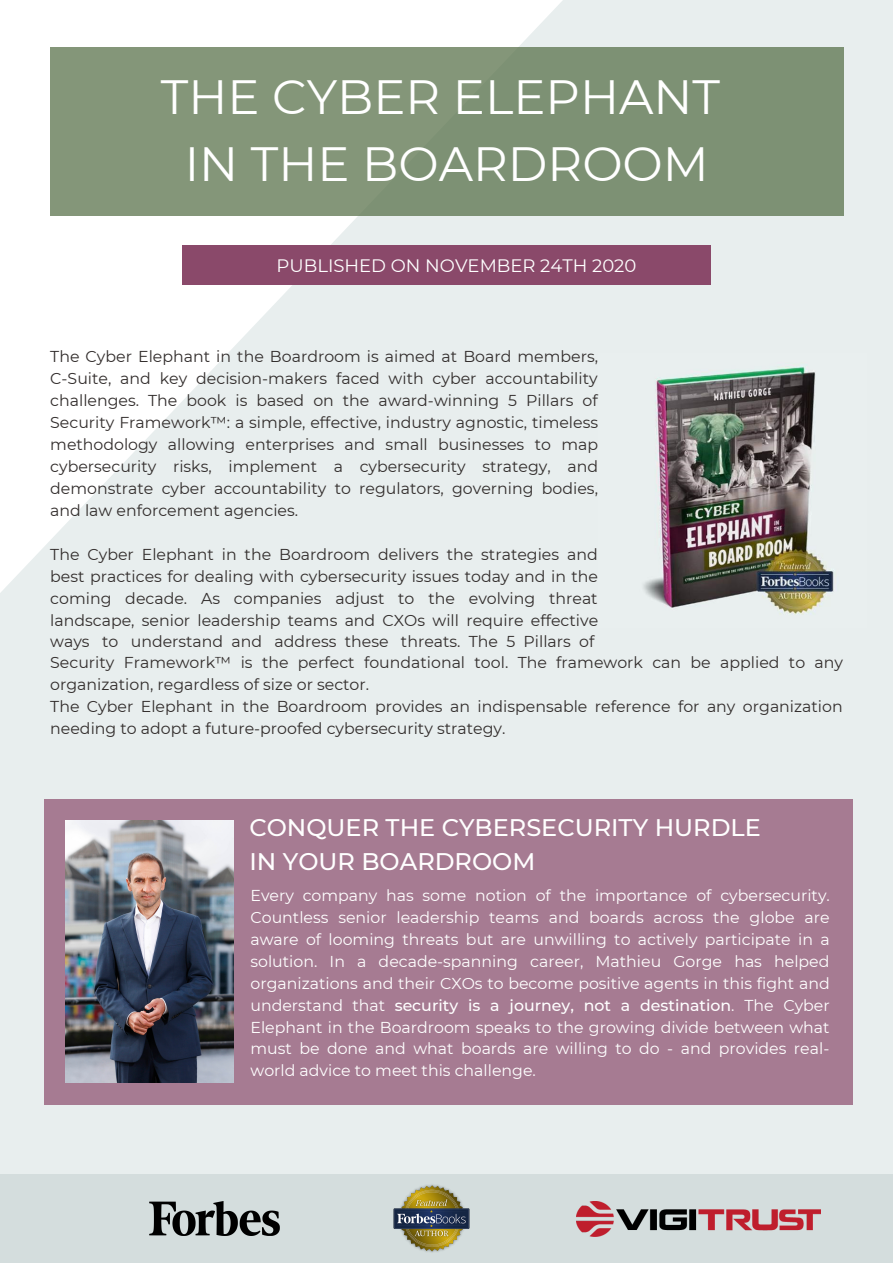
<style>
.page{position:relative;width:893px;height:1263px;background:#e8eeee}
.page>*{position:absolute;margin:0;border:0;box-sizing:border-box;transform-origin:0 0}
.t1{font:48px/67px "Montserrat";color:#fff;text-align:center}
.t2{font:500 24px/33.2px "Montserrat";color:#fff}
.t3{font:18px "Montserrat";color:#fff}
.t4{font:15.75px/21.8px "Montserrat";color:#322d2c;text-align:justify}
.t5{font:15.75px/22px "Montserrat";color:#fff;text-align:justify}
.s1{font-weight:500}
</style>
<div class="page">
<img style="left:643px;top:366px;width:191px;height:249px">
<svg style="left:0;top:0;width:622px;height:593px"></svg>
<div style="left:50px;top:48px;width:793px;height:168px;background:#7d9174"></div>
<div style="left:182px;top:246px;width:529px;height:39px;background:#8a496a"></div>
<div style="left:44px;top:799px;width:808px;height:305px;background:#a67b92"></div>
<img style="left:66px;top:820px;width:167px;height:262px">
<div style="left:0;top:1174px;width:893px;height:89px;background:#d4dddd"></div>
<img style="left:150px;top:1201px;width:129px;height:34px">
<img style="left:576px;top:1202px;width:244px;height:34px">
<img style="left:393px;top:1184px;width:77px;height:68px">
<h1 class="t1" style="left:161px;top:63px;width:561px">THE CYBER ELEPHANT<br>IN THE BOARDROOM</h1>
<p class="t3" style="left:277px;top:254px;width:361px">PUBLISHED ON NOVEMBER 24TH 2020</p>
<p class="t4" style="left:50px;top:345px;width:549px">The Cyber Elephant in the Boardroom is aimed at Board members, C-Suite, and key decision-makers faced with cyber accountability challenges. The book is based on the award-winning 5 Pillars of Security Framework™: a simple, effective, industry agnostic, timeless methodology allowing enterprises and small businesses to map cybersecurity risks, implement a cybersecurity strategy, and demonstrate cyber accountability to regulators, governing bodies, and law enforcement agencies.</p>
<p class="t4" style="left:50px;top:543px;width:794px;text-align:left">The Cyber Elephant in the Boardroom delivers the strategies and<br>best practices for dealing with cybersecurity issues today and in the<br>coming decade. As companies adjust to the evolving threat<br>landscape, senior leadership teams and CXOs will require effective<br>ways to understand and address these threats. The 5 Pillars of<br>Security Framework™ is the perfect foundational tool. The framework can be applied to any organization, regardless of size or sector.<br>The Cyber Elephant in the Boardroom provides an indispensable reference for any organization needing to adopt a future-proofed cybersecurity strategy.</p>
<h2 class="t2" style="left:249px;top:811px;width:513px">CONQUER THE CYBERSECURITY HURDLE<br>IN YOUR BOARDROOM</h2>
<p class="t5" style="left:250px;top:884px;width:581px">Every company has some notion of the importance of cybersecurity.<br>Countless senior leadership teams and boards across the globe are aware of looming threats but are unwilling to actively participate in a solution. In a decade-spanning career, Mathieu Gorge has helped organizations and their CXOs to become positive agents in this fight and understand that <span class="s1">security is a journey, not a destination</span>. The Cyber Elephant in the Boardroom speaks to the growing divide between what must be done and what boards are willing to do - and provides real&shy;world advice to meet this challenge.</p>
</div>
